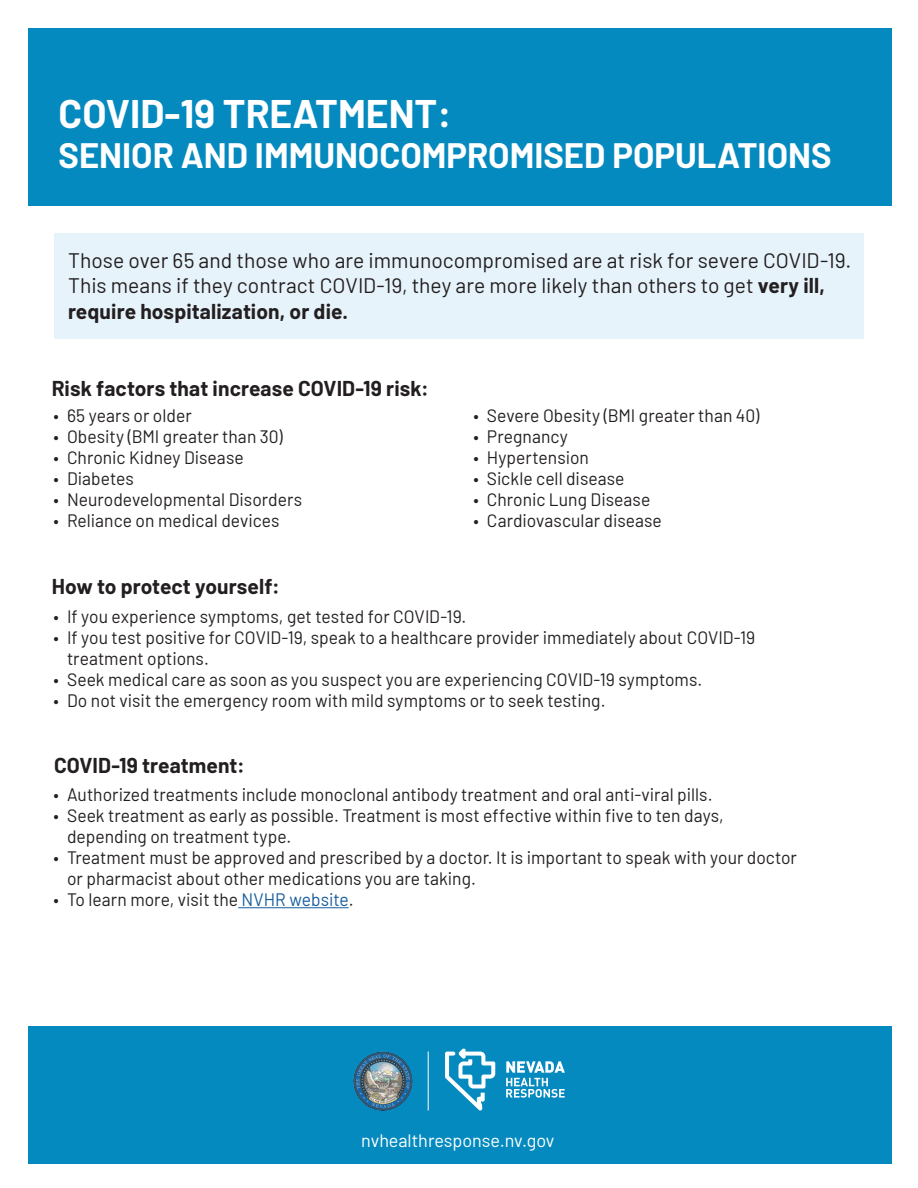
<style>
.page{position:relative;width:918px;height:1188px;background:#fff}
.page>*{position:absolute;margin:0;border:0;box-sizing:border-box;transform-origin:0 0}
.Headline{font:700 39px "Barlow";color:#fff}
.Headline-2{font:700 34.5px "Barlow";color:#fff}
.subhead{font:21px/25.5px "Barlow";color:#231f20}
.subhead-2{font:700 21px "Barlow";letter-spacing:.005em;color:#231f20}
.sub_bullet{font:18px/21px "Barlow";color:#231f20}
.t1{font:18px "Barlow";color:#fff}
.s1{font-weight:700}
.s2{color:#175d9e}
</style>
<div class="page">
<div style="left:28px;top:28px;width:864px;height:177px;background:#048abf"></div>
<div style="left:28px;top:1026px;width:864px;height:137px;background:#048abf"></div>
<div style="left:54px;top:233px;width:810px;height:106px;background:#e7f3fb"></div>
<hr style="left:238px;top:907px;width:111px;height:1px;background:#175d9e">
<svg style="left:445px;top:1049px;width:50px;height:62px"></svg>
<svg style="left:506px;top:1061px;width:59px;height:37px"></svg>
<hr style="left:428px;top:1052px;width:1px;height:59px;background:#fff">
<img style="left:353px;top:1051px;width:60px;height:60px;border-radius:30px">
<h1 class="Headline" style="left:59px;top:85px;width:394px">COVID-19 TREATMENT:</h1>
<h1 class="Headline-2" style="left:59px;top:131px;width:774px">SENIOR AND IMMUNOCOMPROMISED POPULATIONS</h1>
<h2 class="subhead" style="left:68px;top:246px;width:785px">Those over 65 and those who are immunocompromised are at risk for severe COVID-19.<br>This means if they contract COVID-19, they are more likely than others to get <span class="s1">very ill, require hospitalization, or die.</span></h2>
<h2 class="subhead-2" style="left:52px;top:373px;width:379px">Risk factors that increase COVID-19 risk:</h2>
<p class="sub_bullet" style="left:54px;top:404px;width:140px">• 65 years or older</p>
<p class="sub_bullet" style="left:54px;top:425px;width:231px">• Obesity (BMI greater than 30)</p>
<p class="sub_bullet" style="left:54px;top:446px;width:192px">• Chronic Kidney Disease</p>
<p class="sub_bullet" style="left:54px;top:467px;width:82px">• Diabetes</p>
<p class="sub_bullet" style="left:54px;top:488px;width:250px">• Neurodevelopmental Disorders</p>
<p class="sub_bullet" style="left:54px;top:509px;width:228px">• Reliance on medical devices</p>
<p class="sub_bullet" style="left:473px;top:404px;width:287px">• Severe Obesity (BMI greater than 40)</p>
<p class="sub_bullet" style="left:473px;top:425px;width:96px">• Pregnancy</p>
<p class="sub_bullet" style="left:473px;top:446px;width:117px">• Hypertension</p>
<p class="sub_bullet" style="left:473px;top:467px;width:153px">• Sickle cell disease</p>
<p class="sub_bullet" style="left:473px;top:488px;width:178px">• Chronic Lung Disease</p>
<p class="sub_bullet" style="left:473px;top:509px;width:190px">• Cardiovascular disease</p>
<h2 class="subhead-2" style="left:52px;top:571px;width:229px">How to protect yourself:</h2>
<p class="sub_bullet" style="left:54px;top:605px;width:414px">• If you experience symptoms, get tested for COVID-19.</p>
<p class="sub_bullet" style="left:67px;top:626px;width:690px;text-indent:-14px">• If you test positive for COVID-19, speak to a healthcare provider immediately about COVID-19 treatment options.</p>
<p class="sub_bullet" style="left:54px;top:668px;width:650px">• Seek medical care as soon as you suspect you are experiencing COVID-19 symptoms.</p>
<p class="sub_bullet" style="left:54px;top:689px;width:553px">• Do not visit the emergency room with mild symptoms or to seek testing.</p>
<h2 class="subhead-2" style="left:54px;top:750px;width:192px">COVID-19 treatment:</h2>
<p class="sub_bullet" style="left:54px;top:783px;width:661px">• Authorized treatments include monoclonal antibody treatment and oral anti-viral pills.</p>
<p class="sub_bullet" style="left:67px;top:804px;width:658px;text-indent:-14px">• Seek treatment as early as possible. Treatment is most effective within five to ten days, depending on treatment type.</p>
<p class="sub_bullet" style="left:67px;top:846px;width:731px;text-indent:-14px">• Treatment must be approved and prescribed by a doctor. It is important to speak with your doctor or pharmacist about other medications you are taking.</p>
<p class="sub_bullet" style="left:54px;top:888px;width:301px">• To learn more, visit the <span class="s2">NVHR website</span>.</p>
<p class="t1" style="left:361px;top:1127px;width:195px">nvhealthresponse.nv.gov</p>
</div>
